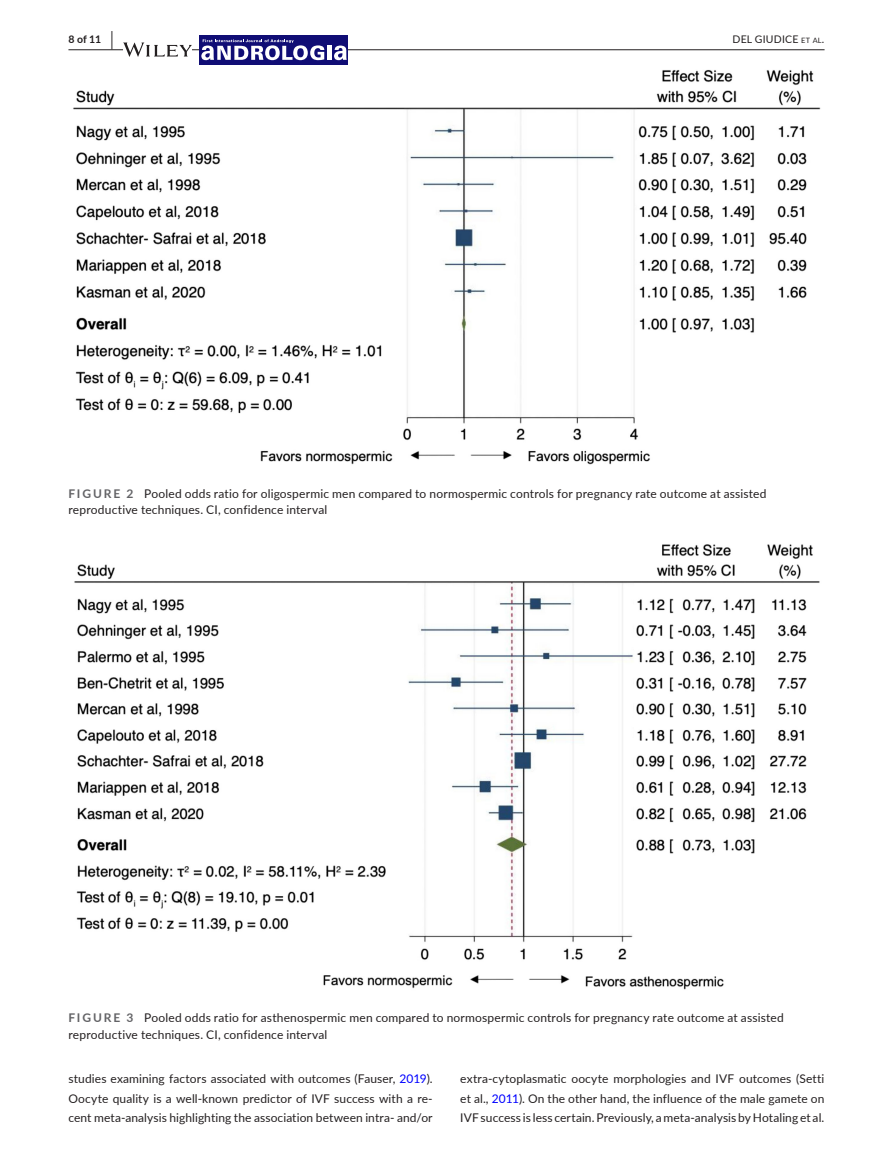
<style>
.page{position:relative;width:893px;height:1174px;background:#fff}
.page>*{position:absolute;margin:0;border:0;box-sizing:border-box;transform-origin:0 0}
.t1{font:12px/19.5px "Lato";letter-spacing:.01em;color:#231f20;text-align:justify}
.t2{font:10.5px "Lato";letter-spacing:.02em;color:#231f20}
.t3{font:700 10.5px "Lato";color:#231f20}
.s1{font-size:19.5px}
.s2{font-size:7.35px}
.s3{font-weight:700;color:#636366}
.s4{color:#00f}
</style>
<div class="page">
<hr style="left:68px;top:49px;width:756px;height:1px;background:#231f20">
<svg style="left:123px;top:42px;width:69px;height:15px"></svg>
<div style="left:200px;top:35px;width:148px;height:30px;background:#100d75"></div>
<svg style="left:201px;top:39px;width:123px;height:21px"></svg>
<hr style="left:327px;top:46px;width:4px;height:14px;background:#fff">
<svg style="left:334px;top:46px;width:13px;height:14px"></svg>
<img style="left:73px;top:70px;width:748px;height:395px">
<img style="left:74px;top:544px;width:746px;height:446px">
<p class="t3" style="left:68px;top:31px;width:46px">8 of 11 <span class="s1">|</span></p>
<p class="t2" style="left:732px;top:31px;width:93px">DEL GIUDICE <span class="s2">et al</span>.</p>
<p class="t1" style="left:68px;top:484px;width:700px;line-height:16.5px"><span class="s3">FIGURE 2</span> Pooled odds ratio for oligospermic men compared to normospermic controls for pregnancy rate outcome at assisted reproductive techniques. CI, confidence interval</p>
<p class="t1" style="left:68px;top:1009px;width:717px;line-height:16.5px"><span class="s3">FIGURE 3</span> Pooled odds ratio for asthenospermic men compared to normospermic controls for pregnancy rate outcome at assisted reproductive techniques. CI, confidence interval</p>
<p class="t1" style="left:68px;top:1068px;width:366px">studies examining factors associated with outcomes (Fauser, <span class="s4">2019</span>).<br>Oocyte quality is a well-known predictor of IVF success with a re&shy;cent meta-analysis highlighting the association between intra- and/or</p>
<p class="t1" style="left:460px;top:1068px;width:366px">extra-cytoplasmatic oocyte morphologies and IVF outcomes (Setti et al., <span class="s4">2011</span>). On the other hand, the influence of the male gamete on IVF success is less certain.Previously, a meta-analysis byHotaling et al.</p>
</div>
